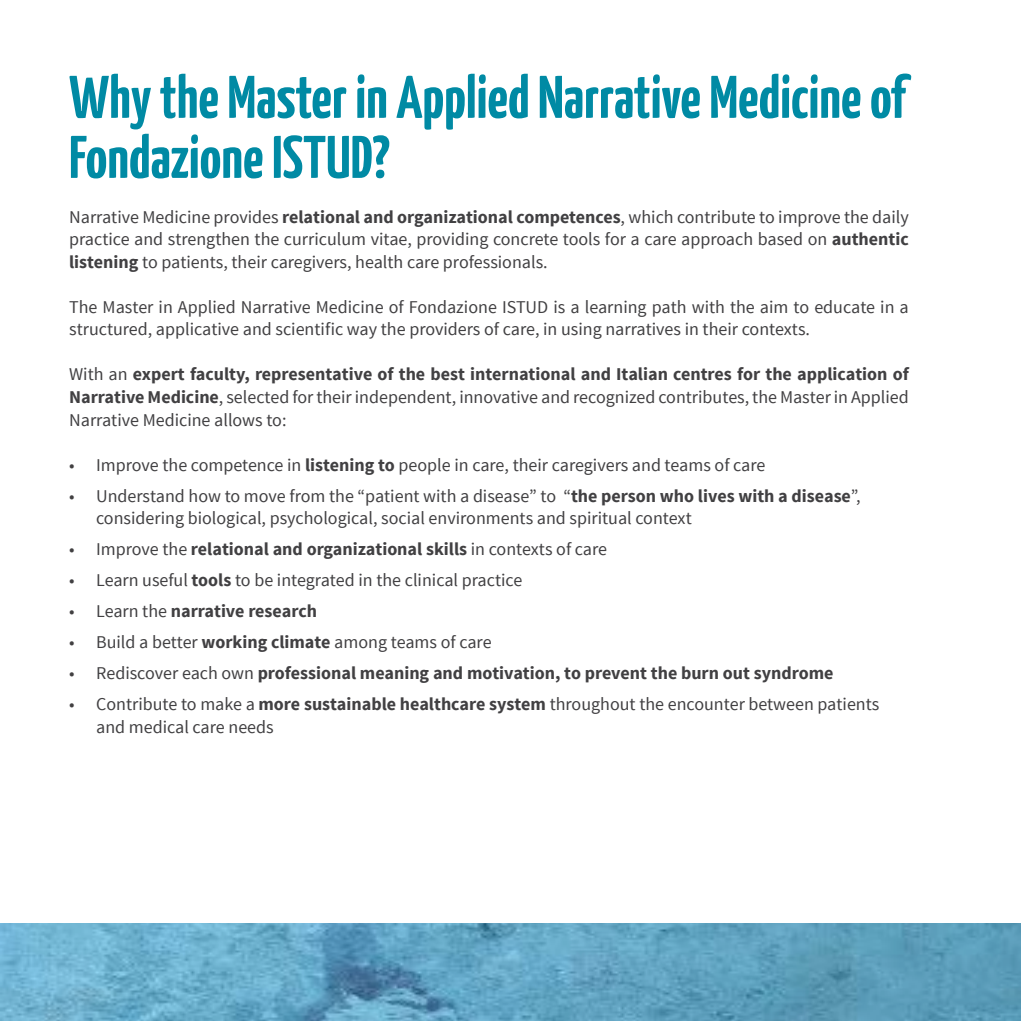
<style>
.page{position:relative;width:1021px;height:1021px;background:#fff}
.page>*{position:absolute;margin:0;border:0;box-sizing:border-box;transform-origin:0 0}
.t1{font:700 60px/60px "Yanone Kaffeesatz";color:#008aa4}
.t2{font:18px/22.5px "Source Sans Pro";color:#414042}
.t3{font:700 18px "Source Sans Pro";color:#414042}
.s1{font-weight:700}
.s2{font-weight:400}
</style>
<div class="page">
<img style="left:0;top:923px;width:1020px;height:97px">
<h1 class="t1" style="left:69px;top:66px;width:838px">Why the Master in Applied Narrative Medicine of<br>Fondazione ISTUD?</h1>
<p class="t2" style="left:69px;top:206px;width:841px;text-align:justify">Narrative Medicine provides <span class="s1">relational and organizational competences</span>, which contribute to improve the daily practice and strengthen the curriculum vitae, providing concrete tools for a care approach based on <span class="s1">authentic listening</span> to patients, their caregivers, health care professionals.</p>
<p class="t2" style="left:69px;top:296px;width:841px">The Master in Applied Narrative Medicine of Fondazione ISTUD is a learning path with the aim to educate in a structured, applicative and scientific way the providers of care, in using narratives in their contexts.</p>
<p class="t2" style="left:69px;top:363px;width:841px;text-align:justify">With an <span class="s1">expert faculty, representative of the best international and Italian centres for the application of Narrative Medicine</span>, selected for their independent, innovative and recognized contributes, the Master in Applied Narrative Medicine allows to:</p>
<p class="t2" style="left:69px;top:453px;width:697px">• Improve the competence in <span class="s1">listening to</span> people in care, their caregivers and teams of care</p>
<p class="t2" style="left:96px;top:484px;width:766px;text-indent:-27px">• Understand how to move from the “patient with a disease” to “<span class="s1">the person who lives with a disease</span>”, considering biological, psychological, social environments and spiritual context</p>
<p class="t3" style="left:69px;top:537px;width:539px"><span class="s2">• Improve the</span> relational and organizational skills <span class="s2">in contexts of care</span></p>
<p class="t2" style="left:69px;top:569px;width:454px">• Learn useful <span class="s1">tools</span> to be integrated in the clinical practice</p>
<p class="t3" style="left:69px;top:599px;width:249px"><span class="s2">• Learn the</span> narrative research</p>
<p class="t2" style="left:69px;top:631px;width:424px">• Build a better <span class="s1">working climate</span> among teams of care</p>
<p class="t3" style="left:69px;top:661px;width:765px"><span class="s2">• Rediscover each own</span> professional meaning and motivation, to prevent the burn out syndrome</p>
<p class="t2" style="left:96px;top:693px;width:784px;text-indent:-27px">• Contribute to make a <span class="s1">more sustainable healthcare system</span> throughout the encounter between patients and medical care needs</p>
</div>
